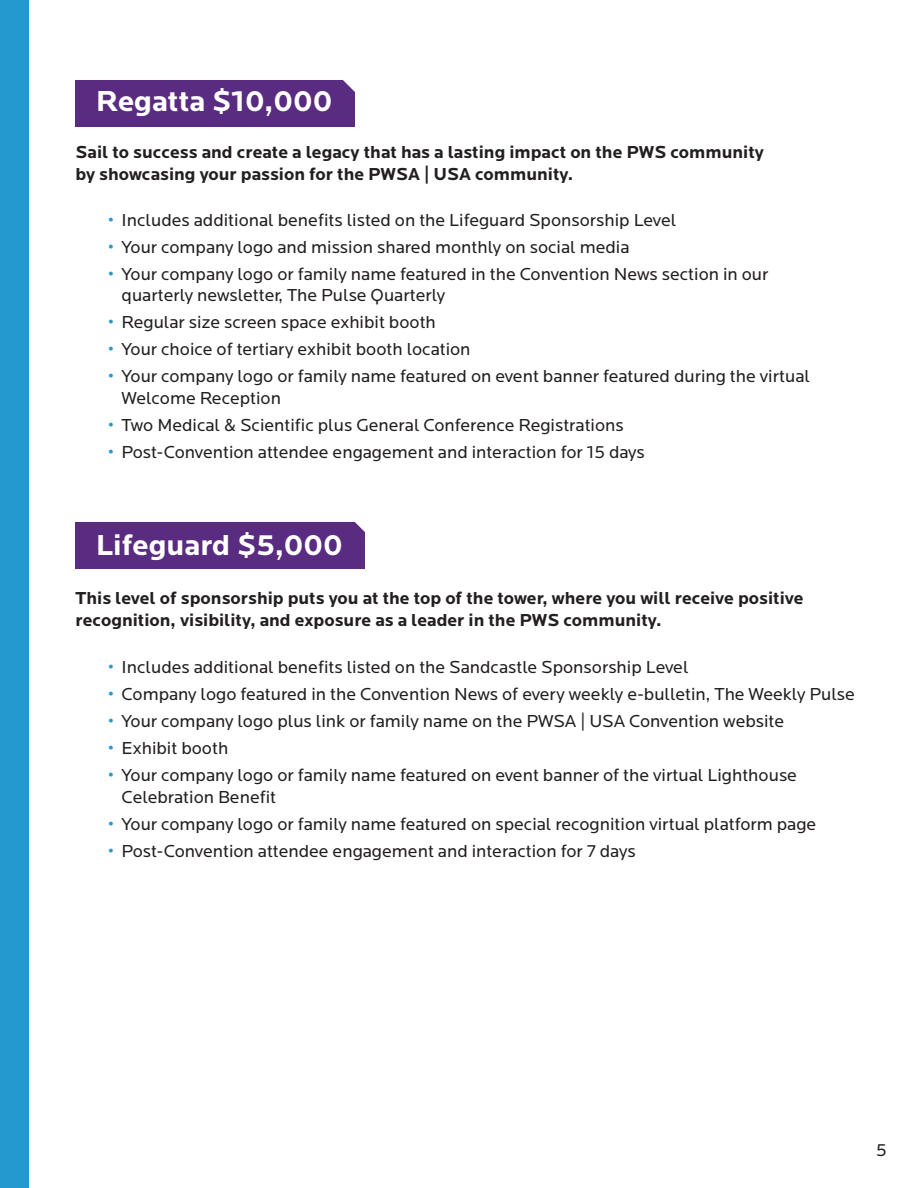
<style>
.page{position:relative;width:918px;height:1188px;background:#fff}
.page>*{position:absolute;margin:0;border:0;box-sizing:border-box;transform-origin:0 0}
.t1{font:700 30px "Locator";color:#fff}
.t2{font:18px/21.6px "Locator";color:#231f20}
.t3{font:700 18px/21.6px "Locator";color:#231f20}
.s1{color:#2499cf}
</style>
<div class="page">
<div style="left:0;top:0;width:28px;height:1188px;background:#2499cf"></div>
<div style="left:76px;top:80px;width:279px;height:47px;background:#592c82"></div>
<svg style="left:343px;top:80px;width:12px;height:12px"></svg>
<div style="left:76px;top:522px;width:289px;height:46px;background:#592c82"></div>
<svg style="left:355px;top:522px;width:10px;height:10px"></svg>
<p class="t1" style="left:96px;top:84px;width:238px">Regatta $10,000</p>
<p class="t3" style="left:76px;top:142px;width:690px">Sail to success and create a legacy that has a lasting impact on the PWS community by showcasing your passion for the PWSA | USA community.</p>
<p class="t2" style="left:108px;top:209px;width:570px"><span class="s1">•</span> Includes additional benefits listed on the Lifeguard Sponsorship Level</p>
<p class="t2" style="left:108px;top:236px;width:523px"><span class="s1">•</span> Your company logo and mission shared monthly on social media</p>
<p class="t2" style="left:122px;top:263px;width:648px;text-indent:-14px"><span class="s1">•</span> Your company logo or family name featured in the Convention News section in our quarterly newsletter, The Pulse Quarterly</p>
<p class="t2" style="left:108px;top:312px;width:329px"><span class="s1">•</span> Regular size screen space exhibit booth</p>
<p class="t2" style="left:108px;top:339px;width:364px"><span class="s1">•</span> Your choice of tertiary exhibit booth location</p>
<p class="t2" style="left:122px;top:366px;width:690px;text-indent:-14px"><span class="s1">•</span> Your company logo or family name featured on event banner featured during the virtual<br>Welcome Reception</p>
<p class="t2" style="left:108px;top:414px;width:517px"><span class="s1">•</span> Two Medical &amp; Scientific plus General Conference Registrations</p>
<p class="t2" style="left:108px;top:441px;width:538px"><span class="s1">•</span> Post-Convention attendee engagement and interaction for 15 days</p>
<p class="t1" style="left:96px;top:527px;width:249px">Lifeguard $5,000</p>
<p class="t3" style="left:76px;top:588px;width:729px">This level of sponsorship puts you at the top of the tower, where you will receive positive recognition, visibility, and exposure as a leader in the PWS community.</p>
<p class="t2" style="left:108px;top:657px;width:582px"><span class="s1">•</span> Includes additional benefits listed on the Sandcastle Sponsorship Level</p>
<p class="t2" style="left:108px;top:684px;width:748px"><span class="s1">•</span> Company logo featured in the Convention News of every weekly e-bulletin, The Weekly Pulse</p>
<p class="t2" style="left:108px;top:711px;width:678px"><span class="s1">•</span> Your company logo plus link or family name on the PWSA | USA Convention website</p>
<p class="t2" style="left:108px;top:738px;width:122px"><span class="s1">•</span> Exhibit booth</p>
<p class="t2" style="left:122px;top:765px;width:677px;text-indent:-14px"><span class="s1">•</span> Your company logo or family name featured on event banner of the virtual Lighthouse<br>Celebration Benefit</p>
<p class="t2" style="left:108px;top:814px;width:710px"><span class="s1">•</span> Your company logo or family name featured on special recognition virtual platform page</p>
<p class="t2" style="left:108px;top:841px;width:529px"><span class="s1">•</span> Post-Convention attendee engagement and interaction for 7 days</p>
<p class="t2" style="left:876px;top:1140px;width:13px">5</p>
</div>
